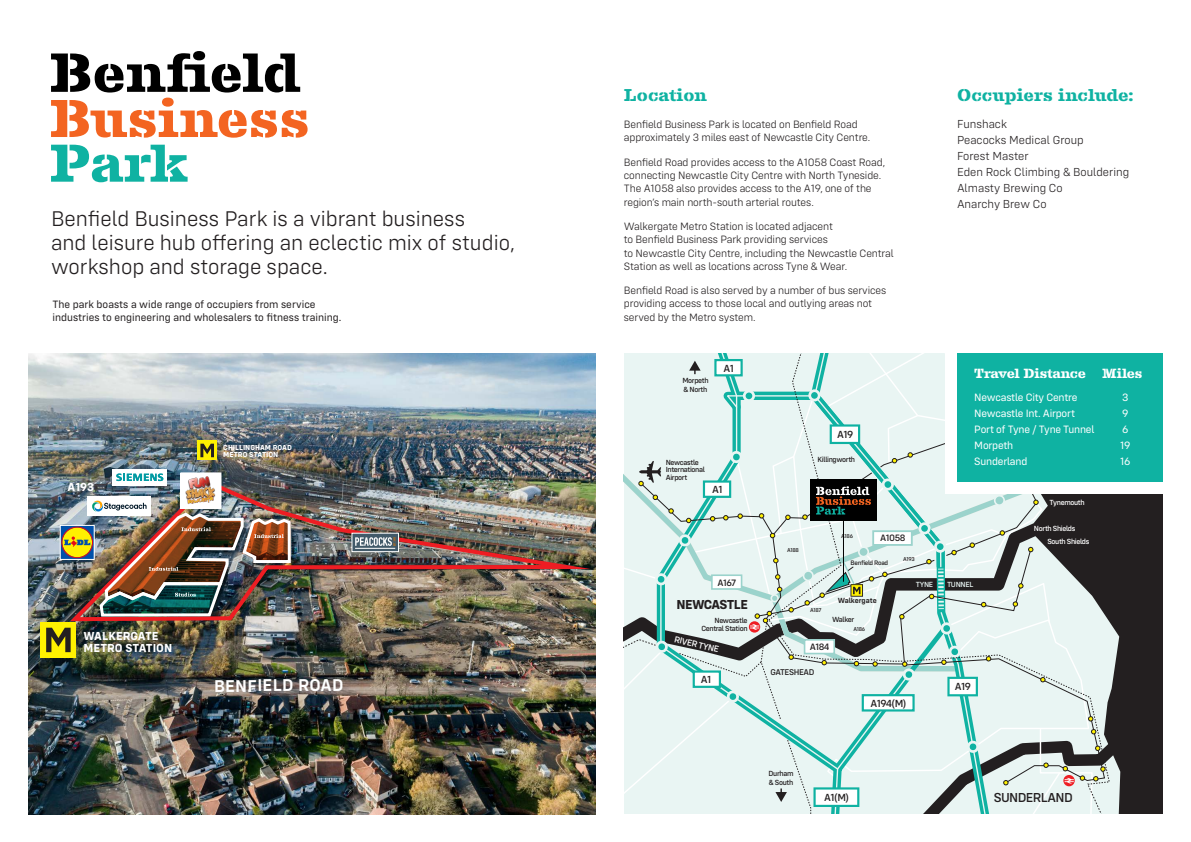
<style>
.page{position:relative;width:1191px;height:842px;background:#fff}
.page>*{position:absolute;margin:0;border:0;box-sizing:border-box;transform-origin:0 0}
.t1{font:300 22px/24px "Config";color:#231f20}
.t2{font:18px "Albiona Heavy Stencil";letter-spacing:.01em;color:#0fb2a2}
.t3{font:600 17.6px "Config";color:#fff}
.t4{font:14px "Albiona Heavy Stencil";letter-spacing:-.015em;color:#fff}
.t5{font:500 13.4px "Config";letter-spacing:-.045em;color:#231f20}
.t6{font:700 13.4px "Config";letter-spacing:-.045em;color:#231f20}
.t7{font:300 12px "Config";color:#231f20}
.t8{font:700 12px "Config";color:#fff}
.t9{font:300 11px/13.2px "Config";letter-spacing:-.01em;color:#231f20}
.t10{font:11px/13px "Config";color:#231f20}
.t11{font:11px "Config";letter-spacing:-.02em;color:#fff}
.t12{font:500 10.6px "Config";letter-spacing:-.045em;color:#231f20}
.t13{font:500 9.6px "Config";color:#231f20}
.t14{font:500 9.1px "Config";color:#fff}
.t15{font:500 8.6px "Config";letter-spacing:-.045em;color:#231f20}
.t16{font:500 7.7px/7.7px "Config";letter-spacing:-.045em;color:#231f20}
.t17{font:500 7.7px "Config";letter-spacing:-.045em;color:#fff}
.t18{font:500 7.7px "Config";letter-spacing:-.045em;color:#e9f5f3}
.t19{font:600 7.7px "Config";letter-spacing:-.01em;color:#231f20}
.t20{font:700 7.5px "Config";color:#fff}
.t21{font:500 6.7px "Config";letter-spacing:-.045em;color:#231f20}
.t22{font:500 5.8px "Config";letter-spacing:-.045em;color:#231f20}
</style>
<div class="page">
<img style="left:28px;top:353px;width:567px;height:461px">
<div style="left:41px;top:622px;width:35px;height:36px;background:#fff101"></div>
<svg style="left:46px;top:628px;width:25px;height:24px"></svg>
<div style="left:197px;top:441px;width:20px;height:19px;background:#fff101"></div>
<svg style="left:200px;top:444px;width:14px;height:13px"></svg>
<svg style="left:624px;top:353px;width:538px;height:461px;background:#accbc7"></svg>
<img style="left:65px;top:478px;width:531px;height:146px">
<div style="left:87px;top:496px;width:64px;height:20px;background:#fff"></div>
<img style="left:60px;top:500px;width:232px;height:118px">
<div style="left:112px;top:469px;width:55px;height:17px;background:#fff"></div>
<svg style="left:116px;top:474px;width:47px;height:7px"></svg>
<div style="left:181px;top:473px;width:40px;height:35px;background:#fff"></div>
<img style="left:185px;top:476px;width:31px;height:28px">
<div style="left:180px;top:472px;width:41px;height:37px;border:1px solid #fff"></div>
<svg style="left:353px;top:535px;width:44px;height:15px"></svg>
<svg style="left:353px;top:537px;width:44px;height:9px"></svg>
<hr style="left:355px;top:548px;width:40px;height:1px;background:#fff">
<div style="left:351px;top:533px;width:48px;height:19px;border:1px solid #fff"></div>
<svg style="left:51px;top:51px;width:256px;height:87px"></svg>
<svg style="left:51px;top:145px;width:137px;height:37px"></svg>
<p class="t1" style="left:51px;top:206px;width:465px">Benfield Business Park is a vibrant business<br>and leisure hub offering an eclectic mix of studio, workshop and storage space.</p>
<p class="t10" style="left:52px;top:298px;width:290px">The park boasts a wide range of occupiers from service industries to engineering and wholesalers to fitness training.</p>
<p class="t8" style="left:68px;top:480px;width:28px">A193</p>
<p class="t20" style="left:223px;top:442px;width:70px">CHILLINGHAM ROAD</p>
<p class="t20" style="left:223px;top:450px;width:57px">METRO STATION</p>
<p class="t8" style="left:84px;top:629px;width:76px">WALKERGATE</p>
<p class="t8" style="left:84px;top:640px;width:90px">METRO STATION</p>
<p class="t3" style="left:214px;top:676px;width:131px;rotate:-1deg">BENFIELD ROAD</p>
<p class="t2" style="left:624px;top:85px;width:85px">Location</p>
<p class="t2" style="left:957px;top:85px;width:177px">Occupiers include:</p>
<p class="t9" style="left:624px;top:118px;width:248px">Benfield Business Park is located on Benfield Road approximately 3 miles east of Newcastle City Centre.</p>
<p class="t9" style="left:624px;top:156px;width:263px">Benfield Road provides access to the A1058 Coast Road, connecting Newcastle City Centre with North Tyneside.<br>The A1058 also provides access to the A19, one of the region’s main north-south arterial routes.</p>
<p class="t9" style="left:624px;top:220px;width:271px">Walkergate Metro Station is located adjacent<br>to Benfield Business Park providing services<br>to Newcastle City Centre, including the Newcastle Central Station as well as locations across Tyne &amp; Wear.</p>
<p class="t9" style="left:624px;top:284px;width:264px">Benfield Road is also served by a number of bus services providing access to those local and outlying areas not served by the Metro system.</p>
<p class="t7" style="left:957px;top:117px;width:51px">Funshack</p>
<p class="t7" style="left:957px;top:133px;width:128px">Peacocks Medical Group</p>
<p class="t7" style="left:957px;top:149px;width:73px">Forest Master</p>
<p class="t7" style="left:957px;top:166px;width:174px">Eden Rock Climbing &amp; Bouldering</p>
<p class="t7" style="left:957px;top:182px;width:107px">Almasty Brewing Co</p>
<p class="t7" style="left:957px;top:198px;width:91px">Anarchy Brew Co</p>
<p class="t16" style="left:682px;top:376px;width:28px;line-height:8.6px">Morpeth &amp; North</p>
<p class="t12" style="left:723px;top:362px;width:12px">A1</p>
<p class="t16" style="left:666px;top:458px;width:41px">Newcastle<br>International<br>Airport</p>
<p class="t12" style="left:712px;top:483px;width:12px">A1</p>
<p class="t13" style="left:717px;top:577px;width:20px">A167</p>
<p class="t6" style="left:676px;top:597px;width:73px">NEWCASTLE</p>
<p class="t16" style="left:701px;top:617px;width:48px;text-align:right">Newcastle<br>Central Station</p>
<p class="t14" style="left:676px;top:634px;width:47px;rotate:13deg">RIVER TYNE</p>
<p class="t12" style="left:701px;top:673px;width:12px">A1</p>
<p class="t12" style="left:837px;top:428px;width:18px">A19</p>
<p class="t16" style="left:817px;top:456px;width:39px">Killingworth</p>
<p class="t4" style="left:974px;top:365px;width:170px">Travel Distance Miles</p>
<p class="t11" style="left:974px;top:391px;width:105px">Newcastle City Centre</p>
<p class="t11" style="left:1122px;top:391px;width:8px">3</p>
<p class="t11" style="left:974px;top:407px;width:102px">Newcastle Int. Airport</p>
<p class="t11" style="left:1122px;top:407px;width:8px">9</p>
<p class="t11" style="left:974px;top:423px;width:122px">Port of Tyne / Tyne Tunnel</p>
<p class="t11" style="left:1122px;top:423px;width:8px">6</p>
<p class="t11" style="left:974px;top:439px;width:41px">Morpeth</p>
<p class="t11" style="left:1120px;top:439px;width:12px">19</p>
<p class="t11" style="left:974px;top:455px;width:55px">Sunderland</p>
<p class="t11" style="left:1120px;top:455px;width:12px">16</p>
<p class="t22" style="left:787px;top:547px;width:13px">A188</p>
<p class="t22" style="left:841px;top:533px;width:13px">A186</p>
<p class="t13" style="left:880px;top:533px;width:27px">A1058</p>
<p class="t21" style="left:850px;top:559px;width:39px">Benfield Road</p>
<p class="t22" style="left:810px;top:606px;width:13px">A187</p>
<p class="t19" style="left:837px;top:596px;width:40px">Walkergate</p>
<p class="t16" style="left:832px;top:615px;width:24px">Walker</p>
<p class="t22" style="left:853px;top:626px;width:13px">A186</p>
<p class="t13" style="left:809px;top:641px;width:21px">A184</p>
<p class="t22" style="left:903px;top:555px;width:13px">A193</p>
<p class="t18" style="left:915px;top:580px;width:19px">TYNE</p>
<p class="t18" style="left:947px;top:580px;width:28px">TUNNEL</p>
<p class="t17" style="left:1049px;top:497px;width:37px">Tynemouth</p>
<p class="t17" style="left:1047px;top:536px;width:43px">South Shields</p>
<p class="t17" style="left:1034px;top:524px;width:43px">North Shields</p>
<p class="t15" style="left:770px;top:667px;width:45px">GATESHEAD</p>
<p class="t12" style="left:870px;top:697px;width:38px">A194(M)</p>
<p class="t12" style="left:954px;top:681px;width:18px">A19</p>
<p class="t16" style="left:768px;top:769px;width:26px;line-height:8.6px">Durham &amp; South</p>
<p class="t12" style="left:824px;top:791px;width:26px">A1(M)</p>
<p class="t5" style="left:993px;top:790px;width:81px">SUNDERLAND</p>
</div>
